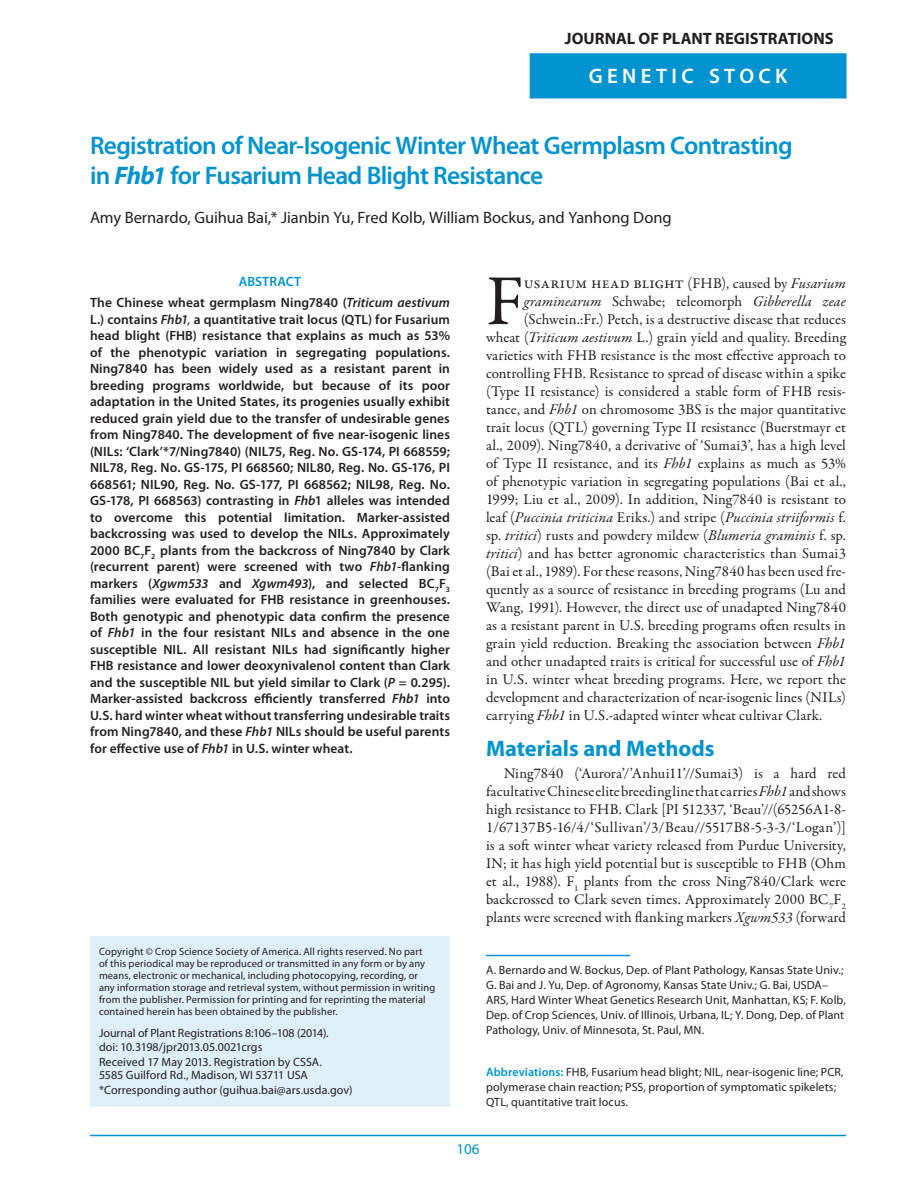
<style>
.page{position:relative;width:918px;height:1188px;background:#fff}
.page>*{position:absolute;margin:0;border:0;box-sizing:border-box;transform-origin:0 0}
.t1{font:72px "Garamond Premr Pro";color:#231f20}
.t2{font:600 25.5px/30px "Myriad Pro";letter-spacing:-.03em;color:#0093d0}
.t3{font:700 22.5px "Myriad Pro";letter-spacing:-.005em;color:#0093d0}
.t4{font:600 21px "Myriad Pro";letter-spacing:.21em;color:#fff}
.t5{font:16.5px "Myriad Pro";letter-spacing:-.005em;color:#231f20}
.t6{font:16.5px "Garamond Premr Pro";letter-spacing:.01em;color:#231f20}
.t7{font:700 16.5px "Myriad Pro";color:#231f20}
.t8{font:15px/18px "Garamond Premr Pro";letter-spacing:.01em;color:#231f20;text-align:justify}
.t9{font:italic 15px "Garamond Premr Pro";color:#231f20}
.t10{font:15px "Myriad Pro";color:#0093d0}
.t11{font:600 13.5px/16.5px "Myriad Pro";letter-spacing:.005em;color:#231f20;text-align:center}
.t12{font:12px/15px "Myriad Pro";letter-spacing:.005em;color:#231f20}
.t13{font:10.5px/12px "Myriad Pro";letter-spacing:.015em;color:#231f20}
.s1{font-weight:700;font-style:italic}
.s2{color:#0093d0}
.s3{font-style:italic}
.s4{font-weight:400;font-style:italic}
.s5{font-size:15px}
.s6{font-style:italic;font-size:15px}
.s7{font-style:normal}
.s8{font-weight:600;color:#0093d0}
</style>
<div class="page">
<div style="left:530px;top:53px;width:317px;height:46px;background:#0093d0;border:2px solid #0093d0"></div>
<hr style="left:90px;top:1135px;width:756px;height:1px;background:#0093d0">
<div style="left:90px;top:936px;width:360px;height:171px;background:#dfeff8"></div>
<hr style="left:486px;top:955px;width:144px;height:1px;background:#0093d0">
<p class="t7" style="left:565px;top:28px;width:270px">JOURNAL OF PLANT REGISTRATIONS</p>
<h3 class="t4" style="left:589px;top:62px;width:200px">GENETIC STOCK</h3>
<h2 class="t2" style="left:90px;top:130px;width:704px">Registration of Near-Isogenic Winter Wheat Germplasm Contrasting in <span class="s1">Fhb1</span> for Fusarium Head Blight Resistance</h2>
<p class="t5" style="left:90px;top:207px;width:583px">Amy Bernardo, Guihua Bai,* Jianbin Yu, Fred Kolb, William Bockus, and Yanhong Dong</p>
<p class="t11" style="left:90px;top:271px;width:362px;line-height:21px"><span class="s2">ABSTRACT<br></span>The Chinese wheat germplasm Ning7840 (<span class="s3">Triticum aestivum</span></p>
<p class="t11" style="left:90px;top:311px;width:362px;text-align:justify">L.) contains <span class="s3">Fhb1</span><span class="s4">,</span> a quantitative trait locus (QTL) for Fusarium head blight (FHB) resistance that explains as much as 53% of the phenotypic variation in segregating populations.<br>Ning7840 has been widely used as a resistant parent in breeding programs worldwide, but because of its poor adaptation in the United States, its progenies usually exhibit reduced grain yield due to the transfer of undesirable genes from Ning7840. The development of five near-isogenic lines (NILs: ‘Clark’*7/Ning7840) (NIL75, Reg. No. GS-174, PI 668559; NIL78, Reg. No. GS-175, PI 668560; NIL80, Reg. No. GS-176, PI 668561; NIL90, Reg. No. GS-177, PI 668562; NIL98, Reg. No.<br>GS-178, PI 668563) contrasting in <span class="s3">Fhb</span>1 alleles was intended to overcome this potential limitation. Marker-assisted backcrossing was used to develop the NILs. Approximately 2000 BC<sub>7</sub>F<sub>2</sub> plants from the backcross of Ning7840 by Clark (recurrent parent) were screened with two <span class="s3">Fhb1</span>-flanking markers (<span class="s3">Xgwm533</span> and <span class="s3">Xgwm493</span>), and selected BC<sub>7</sub>F<sub>3 </sub>families were evaluated for FHB resistance in greenhouses.<br>Both genotypic and phenotypic data confirm the presence of <span class="s3">Fhb1</span> in the four resistant NILs and absence in the one susceptible NIL. All resistant NILs had significantly higher FHB resistance and lower deoxynivalenol content than Clark and the susceptible NIL but yield similar to Clark (<span class="s3">P</span> = 0.295).<br>Marker-assisted backcross efficiently transferred <span class="s3">Fhb1</span> into U.S. hard winter wheat without transferring undesirable traits from Ning7840, and these <span class="s3">Fhb1</span> NILs should be useful parents for effective use of <span class="s3">Fhb1</span> in U.S. winter wheat.</p>
<p class="t13" style="left:99px;top:945px;width:338px">Copyright © Crop Science Society of America. All rights reserved. No part<br>of this periodical may be reproduced or transmitted in any form or by any means, electronic or mechanical, including photocopying, recording, or any information storage and retrieval system, without permission in writing from the publisher. Permission for printing and for reprinting the material contained herein has been obtained by the publisher.</p>
<p class="t12" style="left:99px;top:1026px;width:231px;line-height:13.5px">Journal of Plant Registrations 8:106–108 (2014). doi: 10.3198/jpr2013.05.0021crgs</p>
<p class="t12" style="left:99px;top:1055px;width:225px;line-height:13.5px">Received 17 May 2013. Registration by CSSA.<br>5585 Guilford Rd., Madison, WI 53711 USA</p>
<p class="t12" style="left:99px;top:1082px;width:255px">*Corresponding author (guihua.bai@ars.usda.gov)</p>
<h1 class="t1" style="left:486px;top:258px;width:39px">F</h1>
<p class="t6" style="left:524px;top:273px;width:324px">usarium head blight <span class="s5">(FHB), caused by</span> <span class="s6">Fusarium</span></p>
<p class="t9" style="left:524px;top:292px;width:324px">graminearum <span class="s7">Schwabe; teleomorph</span> Gibberella zeae</p>
<p class="t8" style="left:524px;top:311px;width:323px">(Schwein.:Fr.) Petch, is a destructive disease that reduces</p>
<p class="t8" style="left:486px;top:329px;width:362px">wheat (<span class="s3">Triticum aestivum</span> L.) grain yield and quality. Breeding</p>
<p class="t8" style="left:486px;top:347px;width:361px">varieties with FHB resistance is the most effective approach to</p>
<p class="t8" style="left:486px;top:365px;width:361px">controlling FHB. Resistance to spread of disease within a spike</p>
<p class="t8" style="left:486px;top:383px;width:361px">(Type II resistance) is considered a stable form of FHB resis-</p>
<p class="t8" style="left:486px;top:401px;width:361px">tance, and <span class="s3">Fhb1</span> on chromosome 3BS is the major quantitative</p>
<p class="t8" style="left:486px;top:419px;width:361px">trait locus (QTL) governing Type II resistance (Buerstmayr et</p>
<p class="t8" style="left:486px;top:437px;width:361px">al., 2009). Ning7840, a derivative of ‘Sumai3’, has a high level</p>
<p class="t8" style="left:486px;top:455px;width:362px">of Type II resistance, and its <span class="s3">Fhb1</span> explains as much as 53%</p>
<p class="t8" style="left:486px;top:473px;width:361px">of phenotypic variation in segregating populations (Bai et al.,</p>
<p class="t8" style="left:486px;top:491px;width:361px">1999; Liu et al., 2009). In addition, Ning7840 is resistant to</p>
<p class="t9" style="left:486px;top:508px;width:361px"><span class="s7">leaf (</span>Puccinia triticina <span class="s7">Eriks.) and stripe (</span>Puccinia striiformis <span class="s7">f.</span></p>
<p class="t8" style="left:486px;top:527px;width:362px">sp. <span class="s3">tritici</span>) rusts and powdery mildew (<span class="s3">Blumeria graminis</span> f. sp.</p>
<p class="t8" style="left:486px;top:545px;width:361px"><span class="s3">tritici</span>) and has better agronomic characteristics than Sumai3</p>
<p class="t8" style="left:486px;top:563px;width:361px">(Bai et al., 1989). For these reasons, Ning7840 has been used fre-</p>
<p class="t8" style="left:486px;top:581px;width:361px">quently as a source of resistance in breeding programs (Lu and</p>
<p class="t8" style="left:486px;top:599px;width:361px">Wang, 1991). However, the direct use of unadapted Ning7840</p>
<p class="t8" style="left:486px;top:617px;width:361px">as a resistant parent in U.S. breeding programs often results in</p>
<p class="t8" style="left:486px;top:635px;width:361px">grain yield reduction. Breaking the association between <span class="s3">Fhb1</span></p>
<p class="t8" style="left:486px;top:653px;width:361px">and other unadapted traits is critical for successful use of <span class="s3">Fhb1</span></p>
<p class="t8" style="left:486px;top:671px;width:361px">in U.S. winter wheat breeding programs. Here, we report the</p>
<p class="t8" style="left:486px;top:689px;width:361px">development and characterization of near-isogenic lines (NILs)</p>
<p class="t8" style="left:486px;top:707px;width:338px">carrying <span class="s3">Fhb1</span> in U.S.-adapted winter wheat cultivar Clark.</p>
<h3 class="t3" style="left:486px;top:734px;width:230px">Materials and Methods</h3>
<p class="t8" style="left:486px;top:765px;width:362px;text-indent:18px">Ning7840 (‘Aurora’/’Anhui11’//Sumai3) is a hard red facultative Chinese elite breeding line that carries <span class="s3">Fhb1</span> and shows high resistance to FHB. Clark [PI 512337, ‘Beau’//(65256A1-8- 1/67137B5-16/4/‘Sullivan’/3/Beau//5517B8-5-3-3/‘Logan’)] is a soft winter wheat variety released from Purdue University, IN; it has high yield potential but is susceptible to FHB (Ohm et al., 1988). F<sub>1</sub> plants from the cross Ning7840/Clark were backcrossed to Clark seven times. Approximately 2000 BC<sub>7</sub>F<sub>2 </sub>plants were screened with flanking markers <span class="s3">Xgwm533</span> (forward</p>
<p class="t12" style="left:486px;top:963px;width:361px">A. Bernardo and W. Bockus, Dep. of Plant Pathology, Kansas State Univ.; G. Bai and J. Yu, Dep. of Agronomy, Kansas State Univ.; G. Bai, USDA– ARS, Hard Winter Wheat Genetics Research Unit, Manhattan, KS; F. Kolb, Dep. of Crop Sciences, Univ. of Illinois, Urbana, IL; Y. Dong, Dep. of Plant Pathology, Univ. of Minnesota, St. Paul, MN.</p>
<p class="t12" style="left:486px;top:1064px;width:359px"><span class="s8">Abbreviations:</span> FHB, Fusarium head blight; NIL, near-isogenic line; PCR, polymerase chain reaction; PSS, proportion of symptomatic spikelets;<br>QTL, quantitative trait locus.</p>
<p class="t10" style="left:456px;top:1140px;width:25px">106</p>
</div>
